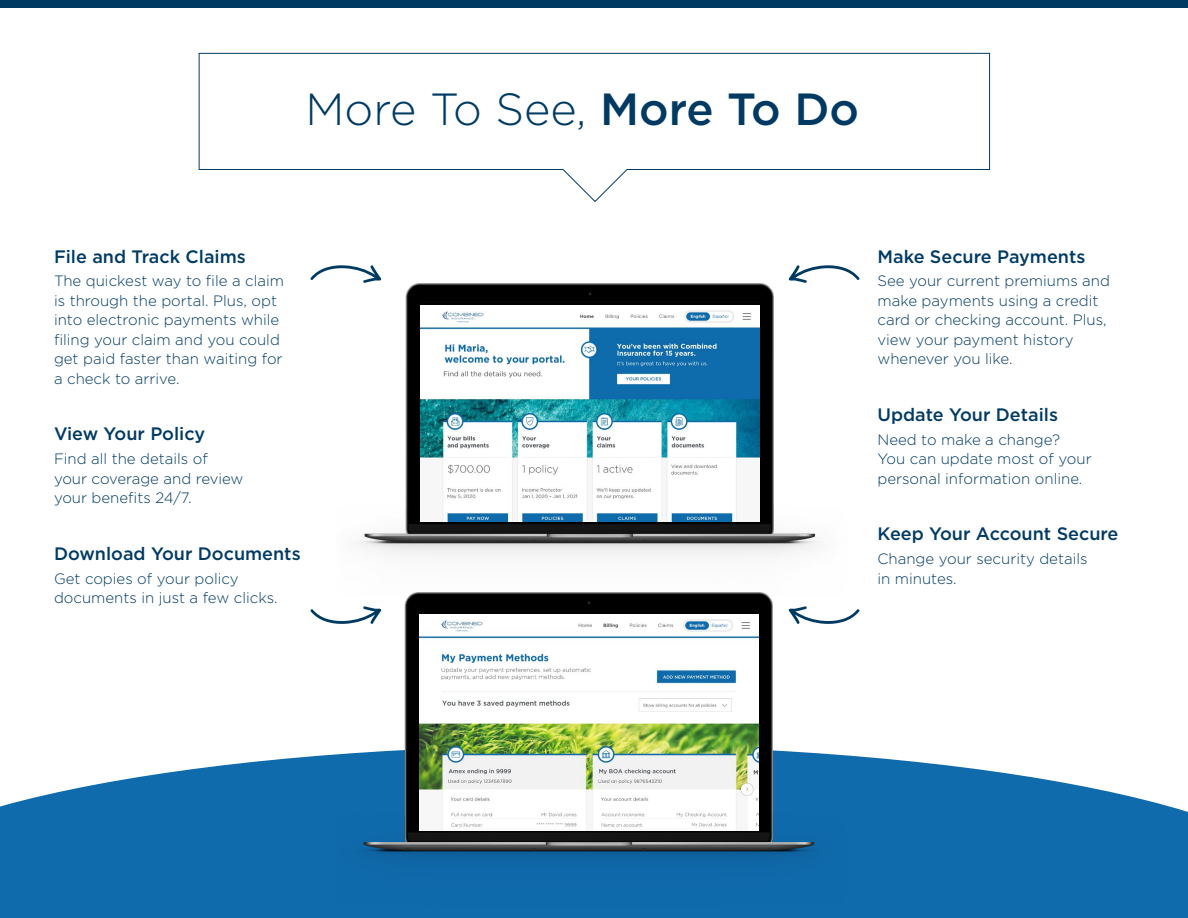
<style>
.page{position:relative;width:1188px;height:918px;background:#fff}
.page>*{position:absolute;margin:0;border:0;box-sizing:border-box;transform-origin:0 0}
.t1{font:300 45px "Gotham";color:#003a63}
.t2{font:500 18px "Gotham";color:#003a63}
.t3{font:300 15px/19.5px "Gotham";color:#003a63}
.s1{font-weight:500}
</style>
<div class="page">
<svg style="left:0;top:754px;width:1188px;height:164px;background:#307fb8"></svg>
<svg style="left:198px;top:52px;width:792px;height:150px"></svg>
<img style="left:357px;top:278px;width:462px;height:277px">
<img style="left:420px;top:305px;width:339px;height:216px">
<img style="left:335px;top:592px;width:511px;height:326px">
<img style="left:419px;top:614px;width:339px;height:216px">
<div style="left:0;top:0;width:1188px;height:8px;background:#003a63"></div>
<svg style="left:789px;top:265px;width:71px;height:18px"></svg>
<svg style="left:789px;top:606px;width:71px;height:18px"></svg>
<svg style="left:310px;top:265px;width:71px;height:18px"></svg>
<svg style="left:310px;top:606px;width:71px;height:18px"></svg>
<h1 class="t1" style="left:306px;top:81px;width:555px">More To See, <span class="s1">More To Do</span></h1>
<p class="t2" style="left:54px;top:245px;width:193px">File and Track Claims</p>
<p class="t3" style="left:54px;top:271px;width:232px">The quickest way to file a claim is through the portal. Plus, opt into electronic payments while filing your claim and you could get paid faster than waiting for a check to arrive.</p>
<p class="t2" style="left:54px;top:422px;width:153px">View Your Policy</p>
<p class="t3" style="left:54px;top:449px;width:191px">Find all the details of your coverage and review your benefits 24/7.</p>
<p class="t2" style="left:54px;top:542px;width:248px">Download Your Documents</p>
<p class="t3" style="left:54px;top:568px;width:225px">Get copies of your policy documents in just a few clicks.</p>
<p class="t2" style="left:878px;top:245px;width:210px">Make Secure Payments</p>
<p class="t3" style="left:878px;top:271px;width:234px">See your current premiums and make payments using a credit card or checking account. Plus, view your payment history whenever you like.</p>
<p class="t2" style="left:878px;top:403px;width:182px">Update Your Details</p>
<p class="t3" style="left:878px;top:429px;width:216px">Need to make a change?<br>You can update most of your personal information online.</p>
<p class="t2" style="left:878px;top:522px;width:243px">Keep Your Account Secure</p>
<p class="t3" style="left:878px;top:549px;width:212px">Change your security details in minutes.</p>
</div>
